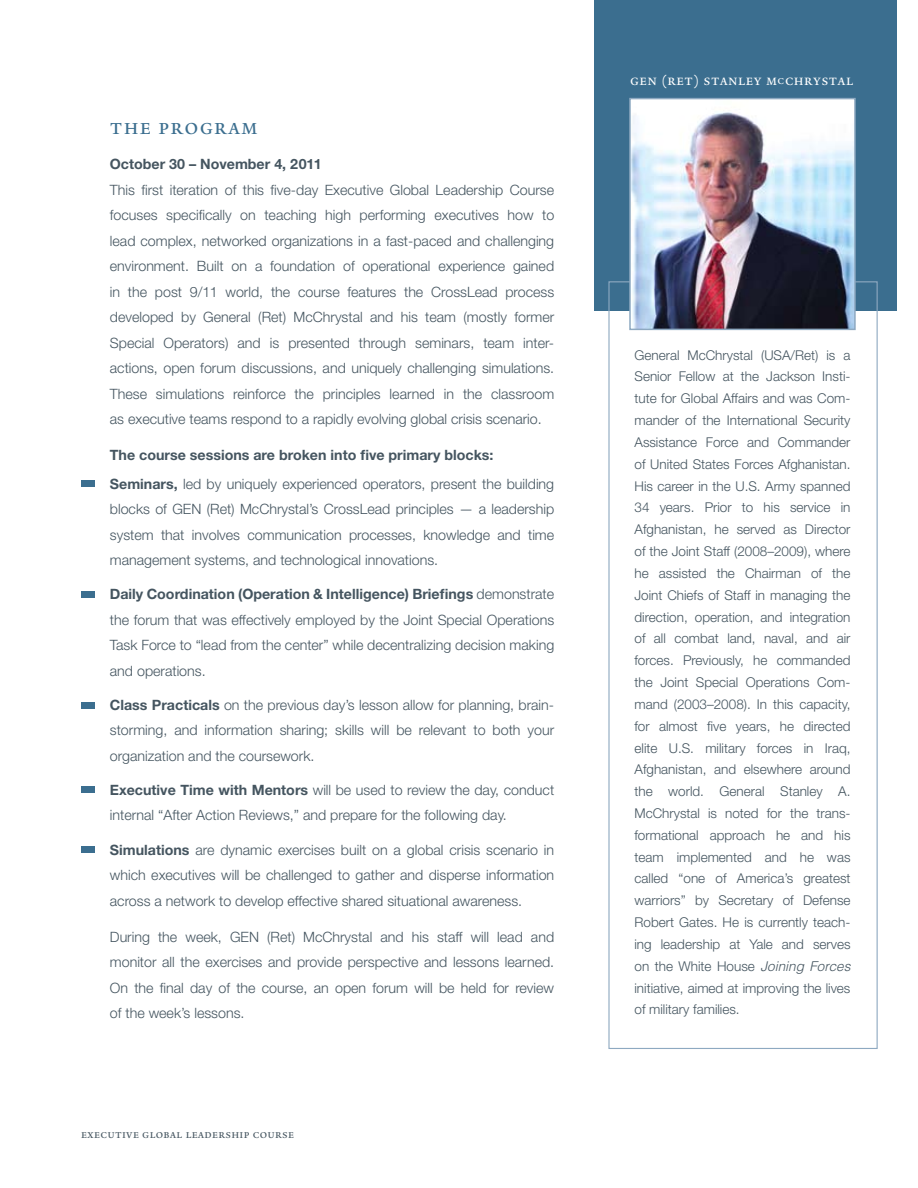
<style>
.page{position:relative;width:918px;height:1188px;background:#fff}
.page>*{position:absolute;margin:0;border:0;box-sizing:border-box;transform-origin:0 0}
.t1{font:22.5px "Yale Small Cap";letter-spacing:.05em;color:#3b6e8f}
.t2{font:15px "Yale Small Cap";letter-spacing:.03em;color:#fff}
.t3{font:300 14.25px/25.5px "Helvetica Neue";color:#455560;text-align:justify}
.t4{font:700 14.25px "Helvetica Neue LT Std";color:#455560}
.t5{font:300 13.5px/21.9px "Helvetica Neue";color:#455560;text-align:justify}
.t6{font:12px "Yale Small Cap";letter-spacing:.02em;color:#455560}
.s1{font-family:"Helvetica Neue LT Std";font-weight:700}
.s2{font-family:"Helvetica Neue";font-weight:300}
.s3{font-size:12px}
.s4{font-family:"Helvetica";font-style:italic}
</style>
<div class="page">
<div style="left:81px;top:481px;width:13px;height:6px;background:#3b6e8f"></div>
<div style="left:81px;top:591px;width:13px;height:7px;background:#3b6e8f"></div>
<div style="left:81px;top:703px;width:13px;height:6px;background:#3b6e8f"></div>
<div style="left:81px;top:787px;width:13px;height:6px;background:#3b6e8f"></div>
<div style="left:81px;top:847px;width:13px;height:6px;background:#3b6e8f"></div>
<div style="left:594px;top:0;width:302px;height:310px;background:#3b6e8f"></div>
<img style="left:632px;top:101px;width:221px;height:226px">
<div style="left:629px;top:98px;width:227px;height:232px;border:2px solid #8ea9c1"></div>
<h1 class="t1" style="left:110px;top:113px;width:150px">the program</h1>
<p class="t4" style="left:110px;top:155px;width:213px">October 30 – November 4, 2011</p>
<p class="t3" style="left:110px;top:177px;width:446px">This first iteration of this five-day Executive Global Leadership Course focuses specifically on teaching high performing executives how to lead complex, networked organizations in a fast-paced and challenging environment. Built on a foundation of operational experience gained in the post 9/11 world, the course features the CrossLead process developed by General (Ret) McChrystal and his team (mostly former Special Operators) and is presented through seminars, team inter&shy;actions, open forum discussions, and uniquely challenging simulations.<br>These simulations reinforce the principles learned in the classroom as executive teams respond to a rapidly evolving global crisis scenario.</p>
<p class="t4" style="left:110px;top:447px;width:385px">The course sessions are broken into five primary blocks:</p>
<p class="t3" style="left:110px;top:470px;width:446px"><span class="s1">Seminars,</span> led by uniquely experienced operators, present the building blocks of GEN (Ret) McChrystal’s CrossLead principles — a leadership system that involves communication processes, knowledge and time management systems, and technological innovations.</p>
<p class="t4" style="left:110px;top:585px;width:446px">Daily Coordination (Operation &amp; Intelligence) Briefings <span class="s2">demonstrate</span></p>
<p class="t3" style="left:110px;top:607px;width:446px">the forum that was effectively employed by the Joint Special Operations Task Force to “lead from the center” while decentralizing decision making and operations.</p>
<p class="t3" style="left:110px;top:692px;width:446px"><span class="s1">Class Practicals</span> on the previous day’s lesson allow for planning, brain&shy;storming, and information sharing; skills will be relevant to both your organization and the coursework.</p>
<p class="t3" style="left:110px;top:777px;width:446px"><span class="s1">Executive Time with Mentors</span> will be used to review the day, conduct internal “After Action Reviews,” and prepare for the following day.</p>
<p class="t3" style="left:110px;top:836px;width:446px"><span class="s1">Simulations</span> are dynamic exercises built on a global crisis scenario in which executives will be challenged to gather and disperse information across a network to develop effective shared situational awareness.</p>
<p class="t3" style="left:110px;top:924px;width:446px">During the week, GEN (Ret) McChrystal and his staff will lead and monitor all the exercises and provide perspective and lessons learned.<br>On the final day of the course, an open forum will be held for review of the week’s lessons.</p>
<p class="t6" style="left:81px;top:1127px;width:215px">executive global leadership course</p>
<p class="t2" style="left:630px;top:71px;width:225px">gen (ret) stanley m<span class="s3">c</span>chrystal</p>
<p class="t5" style="left:634px;top:344px;width:218px">General McChrystal (USA/Ret) is a Senior Fellow at the Jackson Insti&shy;tute for Global Affairs and was Com&shy;mander of the International Security Assistance Force and Commander of United States Forces Afghanistan.<br>His career in the U.S. Army spanned 34 years. Prior to his service in Afghanistan, he served as Director of the Joint Staff (2008–2009), where he assisted the Chairman of the Joint Chiefs of Staff in managing the direction, operation, and integration of all combat land, naval, and air forces. Previously, he commanded the Joint Special Operations Com&shy;mand (2003–2008). In this capacity, for almost five years, he directed elite U.S. military forces in Iraq, Afghanistan, and elsewhere around the world. General Stanley A.<br>McChrystal is noted for the trans&shy;formational approach he and his team implemented and he was called “one of America’s greatest warriors” by Secretary of Defense Robert Gates. He is currently teach&shy;ing leadership at Yale and serves on the White House <span class="s4">Joining Forces </span>initiative, aimed at improving the lives of military families.</p>
</div>
